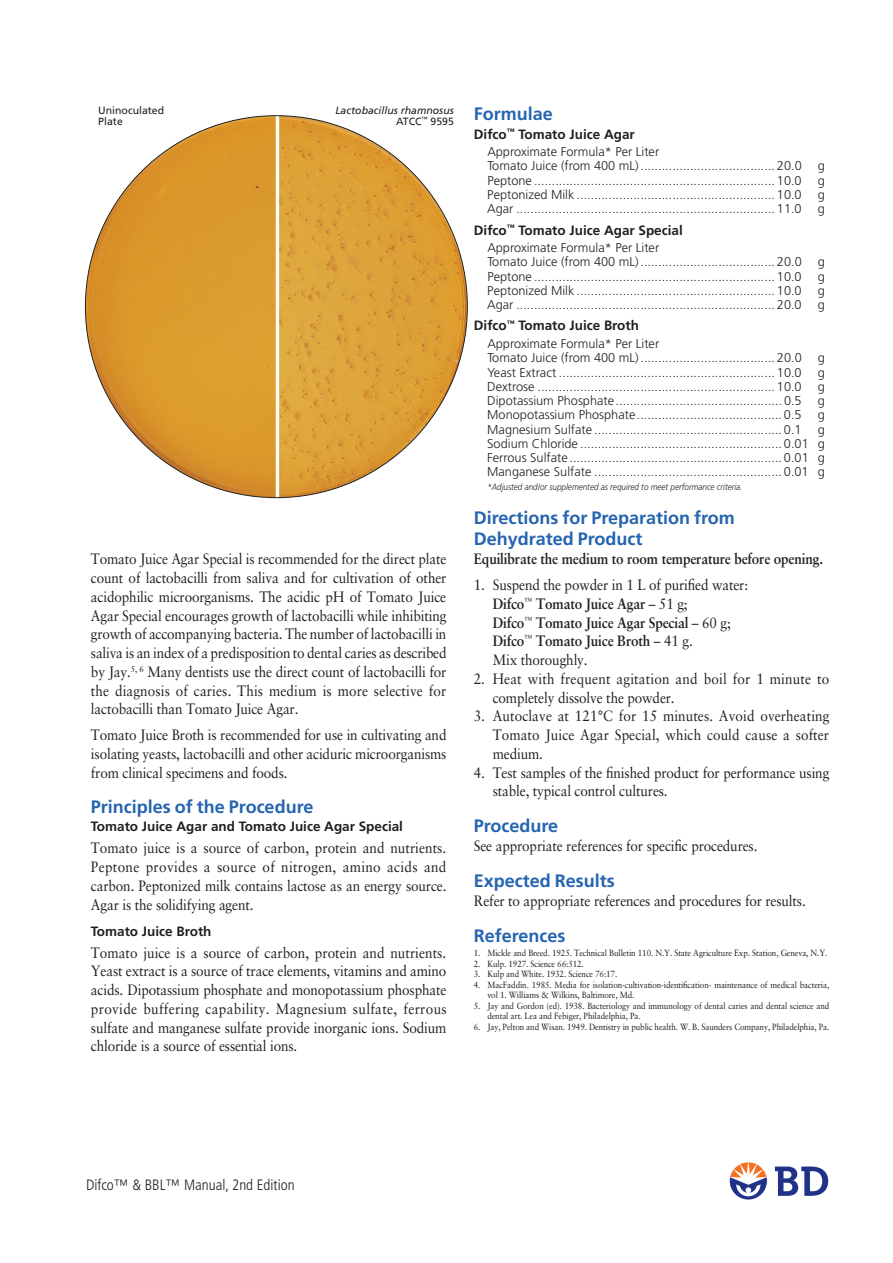
<style>
.page{position:relative;width:893px;height:1263px;background:#fff}
.page>*{position:absolute;margin:0;border:0;box-sizing:border-box;transform-origin:0 0}
.t1{font:700 18px/21px "Frutiger";color:#2564b0}
.t2{font:15px/18.8px "Sabon LT Std";letter-spacing:-.01em;color:#231f20;text-align:justify;scale:.9 1}
.t3{font:700 15px/18.8px "Sabon LT Std";letter-spacing:-.01em;color:#231f20;scale:.9 1}
.t4{font:15px/18.8px "Sabon LT Std";letter-spacing:.015em;color:#231f20;scale:.9 1}
.t5{font:300 condensed 15px "Frutiger";color:#231f20}
.t6{font:700 13.5px "Frutiger";color:#231f20}
.t7{font:300 12.75px/14.2px "Frutiger";color:#231f20}
.t8{font:italic 10.5px/10.5px "Frutiger";color:#231f20}
.t9{font:10.5px/10.5px "Frutiger";color:#231f20}
.t10{font:9px/10.5px "Sabon LT Std";letter-spacing:-.01em;color:#231f20;scale:.9 1}
.t11{font:italic 300 9px "Frutiger";color:#231f20;scale:.9 1}
.s1{font-style:normal}
.s2{font-weight:400}
.s3{font-style:italic}
</style>
<div class="page">
<svg style="left:775px;top:1166px;width:53px;height:30px"></svg>
<svg style="left:730px;top:1162px;width:37px;height:37px"></svg>
<img style="left:85px;top:116px;width:382px;height:382px;border-radius:191px">
<p class="t9" style="left:98px;top:105px;width:67px">Uninoculated<br>Plate</p>
<p class="t8" style="left:396px;top:106px;width:158px;text-indent:-61px">Lactobacillus rhamnosus<br><span class="s1">ATCC</span><sup>™</sup> <span class="s1">9595</span> <sup>Formulae</sup></p>
<p class="t6" style="left:474px;top:126px;width:162px">Difco<sup>™</sup> Tomato Juice Agar</p>
<p class="t7" style="left:487px;top:144px;width:316px">Approximate Formula* Per Liter<br>Tomato Juice (from 400 mL)...................................... 20.0</p>
<p class="t7" style="left:818px;top:159px;width:9px">g</p>
<p class="t7" style="left:487px;top:173px;width:316px">Peptone .................................................................... 10.0</p>
<p class="t7" style="left:818px;top:173px;width:9px">g</p>
<p class="t7" style="left:487px;top:187px;width:316px">Peptonized Milk ........................................................ 10.0</p>
<p class="t7" style="left:818px;top:187px;width:9px">g</p>
<p class="t7" style="left:487px;top:201px;width:316px">Agar ......................................................................... 11.0</p>
<p class="t7" style="left:818px;top:201px;width:9px">g</p>
<p class="t6" style="left:474px;top:222px;width:210px">Difco<sup>™</sup> Tomato Juice Agar Special</p>
<p class="t7" style="left:487px;top:240px;width:316px">Approximate Formula* Per Liter<br>Tomato Juice (from 400 mL)...................................... 20.0</p>
<p class="t7" style="left:818px;top:255px;width:9px">g</p>
<p class="t2" style="left:91px;top:549px;width:397px">Tomato Juice Agar Special is recommended for the direct plate count of lactobacilli from saliva and for cultivation of other acidophilic microorganisms. The acidic pH of Tomato Juice Agar Special encourages growth of lactobacilli while inhibiting growth of accompanying bacteria. The number of lactobacilli in saliva is an index of a predisposition to dental caries as described by Jay.<sup>5,</sup> <sup>6</sup> Many dentists use the direct count of lactobacilli for the diagnosis of caries. This medium is more selective for lactobacilli than Tomato Juice Agar.</p>
<p class="t2" style="left:91px;top:725px;width:397px">Tomato Juice Broth is recommended for use in cultivating and isolating yeasts, lactobacilli and other aciduric microorganisms from clinical specimens and foods.</p>
<h1 class="t1" style="left:91px;top:796px;width:224px">Principles of the Procedure</h1>
<p class="t6" style="left:91px;top:819px;width:314px">Tomato Juice Agar and Tomato Juice Agar Special</p>
<p class="t2" style="left:91px;top:839px;width:397px">Tomato juice is a source of carbon, protein and nutrients.<br>Peptone provides a source of nitrogen, amino acids and carbon. Peptonized milk contains lactose as an energy source.<br>Agar is the solidifying agent.</p>
<p class="t6" style="left:91px;top:923px;width:122px">Tomato Juice Broth</p>
<p class="t2" style="left:91px;top:943px;width:397px">Tomato juice is a source of carbon, protein and nutrients.<br>Yeast extract is a source of trace elements, vitamins and amino acids. Dipotassium phosphate and monopotassium phosphate provide buffering capability. Magnesium sulfate, ferrous sulfate and manganese sulfate provide inorganic ions. Sodium chloride is a source of essential ions.</p>
<p class="t7" style="left:487px;top:269px;width:316px">Peptone .................................................................... 10.0</p>
<p class="t7" style="left:818px;top:269px;width:9px">g</p>
<p class="t7" style="left:487px;top:283px;width:316px">Peptonized Milk ........................................................ 10.0</p>
<p class="t7" style="left:818px;top:283px;width:9px">g</p>
<p class="t7" style="left:487px;top:297px;width:316px">Agar ......................................................................... 20.0</p>
<p class="t7" style="left:818px;top:297px;width:9px">g</p>
<p class="t6" style="left:474px;top:318px;width:167px">Difco<sup>™</sup> Tomato Juice Broth</p>
<p class="t7" style="left:487px;top:336px;width:316px">Approximate Formula* Per Liter<br>Tomato Juice (from 400 mL)...................................... 20.0</p>
<p class="t7" style="left:818px;top:351px;width:9px">g</p>
<p class="t7" style="left:487px;top:365px;width:316px">Yeast Extract ............................................................. 10.0</p>
<p class="t7" style="left:818px;top:365px;width:9px">g</p>
<p class="t7" style="left:487px;top:379px;width:316px">Dextrose ................................................................... 10.0</p>
<p class="t7" style="left:818px;top:379px;width:9px">g</p>
<p class="t7" style="left:487px;top:393px;width:316px">Dipotassium Phosphate............................................... 0.5</p>
<p class="t7" style="left:818px;top:393px;width:9px">g</p>
<p class="t7" style="left:487px;top:408px;width:316px">Monopotassium Phosphate......................................... 0.5</p>
<p class="t7" style="left:818px;top:408px;width:9px">g</p>
<p class="t7" style="left:487px;top:422px;width:316px">Magnesium Sulfate ..................................................... 0.1</p>
<p class="t7" style="left:487px;top:422px;width:339px;text-align:justify;text-indent:330px">g Sodium Chloride ......................................................... 0.01 g Ferrous Sulfate ............................................................ 0.01 g Manganese Sulfate ..................................................... 0.01 g</p>
<p class="t11" style="left:487px;top:482px;width:285px">*Adjusted and/or supplemented as required to meet performance criteria.</p>
<h1 class="t1" style="left:474px;top:507px;width:263px">Directions for Preparation from<br>Dehydrated Product</h1>
<p class="t3" style="left:474px;top:549px;width:390px">Equilibrate the medium to room temperature before opening.</p>
<p class="t3" style="left:493px;top:575px;width:285px;text-indent:-19px"><span class="s2">1. Suspend the powder in 1 L of purified water:<br></span>Difco<sup>™</sup> Tomato Juice Agar <span class="s2">– 51 g;<br></span>Difco<sup>™</sup> Tomato Juice Agar Special <span class="s2">– 60 g;<br></span>Difco<sup>™</sup> Tomato Juice Broth <span class="s2">– 41 g.<br>Mix thoroughly.</span></p>
<p class="t4" style="left:493px;top:669px;width:375px;text-indent:-19px">2. Heat with frequent agitation and boil for 1 minute to completely dissolve the powder.</p>
<p class="t2" style="left:493px;top:706px;width:376px;text-indent:-19px">3. Autoclave at 121°C for 15 minutes. Avoid overheating Tomato Juice Agar Special, which could cause a softer medium.</p>
<p class="t2" style="left:493px;top:763px;width:376px;text-indent:-19px">4. Test samples of the finished product for performance using stable, typical control cultures.</p>
<h1 class="t1" style="left:474px;top:815px;width:86px">Procedure</h1>
<p class="t2" style="left:474px;top:836px;width:317px">See appropriate references for specific procedures.</p>
<h1 class="t1" style="left:474px;top:870px;width:143px">Expected Results</h1>
<p class="t2" style="left:474px;top:891px;width:370px">Refer to appropriate references and procedures for results.</p>
<h1 class="t1" style="left:474px;top:925px;width:93px">References</h1>
<p class="t10" style="left:474px;top:947px;width:394px">1. Mickle and Breed. 1925. Technical Bulletin 110. N.Y. State Agriculture Exp. Station, Geneva, N.Y.</p>
<p class="t10" style="left:474px;top:958px;width:124px">2. Kulp. 1927. Science <span class="s3">66</span>:512.</p>
<p class="t10" style="left:474px;top:968px;width:161px">3. Kulp and White. 1932. Science <span class="s3">76</span>:17.</p>
<p class="t10" style="left:487px;top:979px;width:381px;text-indent:-14px">4. MacFaddin. 1985. Media for isolation-cultivation-identification- maintenance of medical bacteria, vol 1. Williams &amp; Wilkins, Baltimore, Md.</p>
<p class="t10" style="left:487px;top:1000px;width:382px;text-indent:-14px">5. Jay and Gordon (ed). 1938. Bacteriology and immunology of dental caries and dental science and dental art. Lea and Febiger, Philadelphia, Pa.</p>
<p class="t10" style="left:474px;top:1021px;width:397px">6. Jay, Pelton and Wisan. 1949. Dentistry in public health. W. B. Saunders Company, Philadelphia, Pa.</p>
<p class="t5" style="left:86px;top:1177px;width:210px">Difco™ &amp; BBL™ Manual, 2nd Edition</p>
</div>
